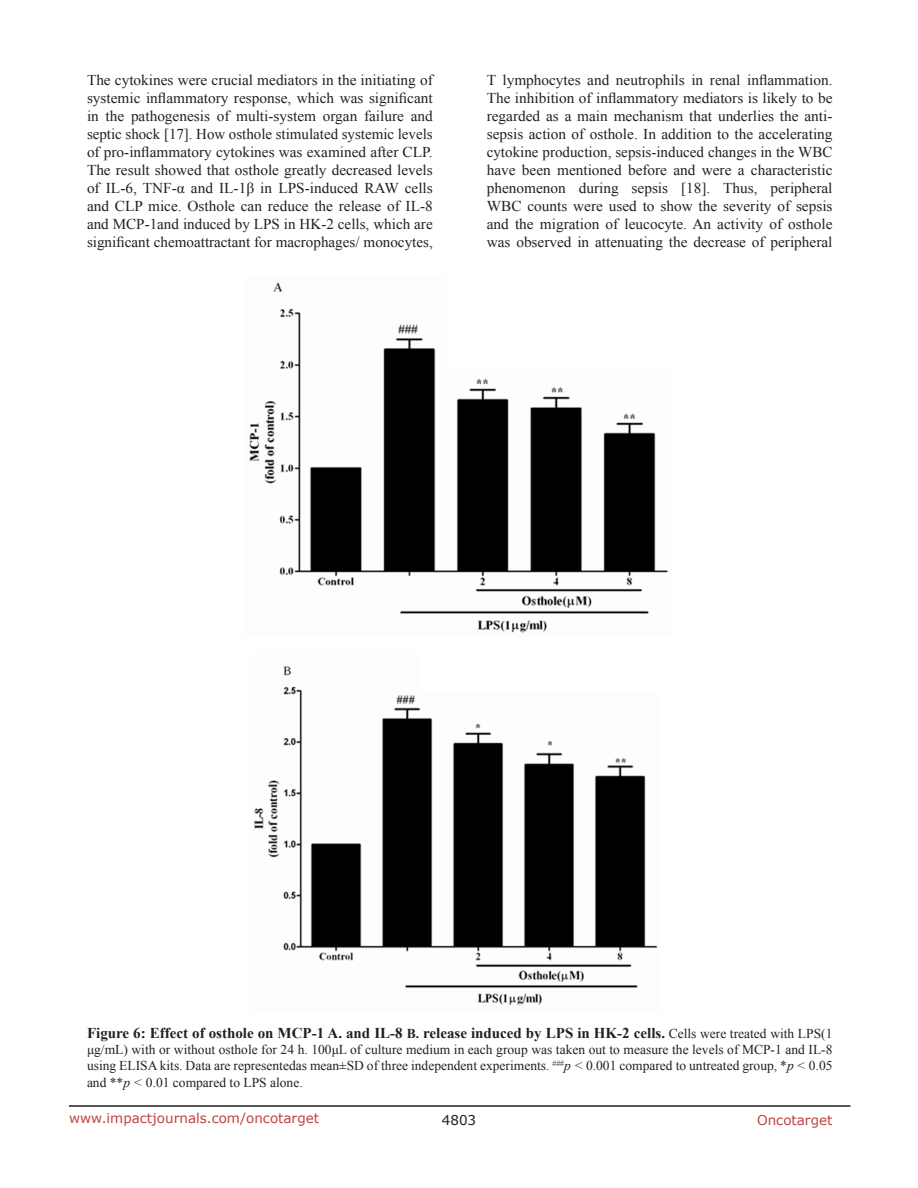
<style>
.page{position:relative;width:918px;height:1188px;background:#fff}
.page>*{position:absolute;margin:0;border:0;box-sizing:border-box;transform-origin:0 0}
.BodyText{font:15px/18px "Times New Roman";color:#231f20;text-align:justify}
.figuretext{font:700 15px "Times New Roman";color:#231f20}
.figuretext-2{font:13.5px/16.2px "Times New Roman";color:#231f20;text-align:justify}
.t1{font:13.5px "Verdana";color:#c24141}
.t2{font:13.5px "Verdana";color:#231f20}
.s1{font-size:13.5px}
.s2{font-weight:400;font-size:13.5px}
.s3{font-style:italic}
</style>
<div class="page">
<hr style="left:69px;top:1105px;width:781px;height:2px;background:#231f20">
<img style="left:249px;top:282px;width:419px;height:724px">
<p class="BodyText" style="left:87px;top:71px;width:347px">The cytokines were crucial mediators in the initiating of systemic inflammatory response, which was significant in the pathogenesis of multi-system organ failure and septic shock [17]. How osthole stimulated systemic levels of pro-inflammatory cytokines was examined after CLP.<br>The result showed that osthole greatly decreased levels of IL-6, TNF-α and IL-1β in LPS-induced RAW cells and CLP mice. Osthole can reduce the release of IL-8 and MCP-1and induced by LPS in HK-2 cells, which are significant chemoattractant for macrophages/ monocytes,</p>
<p class="BodyText" style="left:487px;top:71px;width:347px">T lymphocytes and neutrophils in renal inflammation.<br>The inhibition of inflammatory mediators is likely to be regarded as a main mechanism that underlies the anti&shy;sepsis action of osthole. In addition to the accelerating cytokine production, sepsis-induced changes in the WBC have been mentioned before and were a characteristic phenomenon during sepsis [18]. Thus, peripheral WBC counts were used to show the severity of sepsis and the migration of leucocyte. An activity of osthole was observed in attenuating the decrease of peripheral</p>
<p class="figuretext" style="left:87px;top:1023px;width:747px">Figure 6: Effect of osthole on MCP-1 A. and IL-8 <span class="s1">B.</span> release induced by LPS in HK-2 cells. <span class="s2">Cells were treated with LPS(1</span></p>
<p class="figuretext-2" style="left:87px;top:1041px;width:747px">μg/mL) with or without osthole for 24 h. 100μL of culture medium in each group was taken out to measure the levels of MCP-1 and IL-8 using ELISA kits. Data are representedas mean±SD of three independent experiments. <sup>###</sup><span class="s3">p &lt;</span> 0.001 compared to untreated group, *<span class="s3">p &lt;</span> 0.05 and **<span class="s3">p &lt;</span> 0.01 compared to LPS alone.</p>
<p class="t1" style="left:69px;top:1109px;width:252px">www.impactjournals.com/oncotarget</p>
<p class="t2" style="left:442px;top:1111px;width:36px">4803</p>
<p class="t1" style="left:757px;top:1111px;width:77px">Oncotarget</p>
</div>
